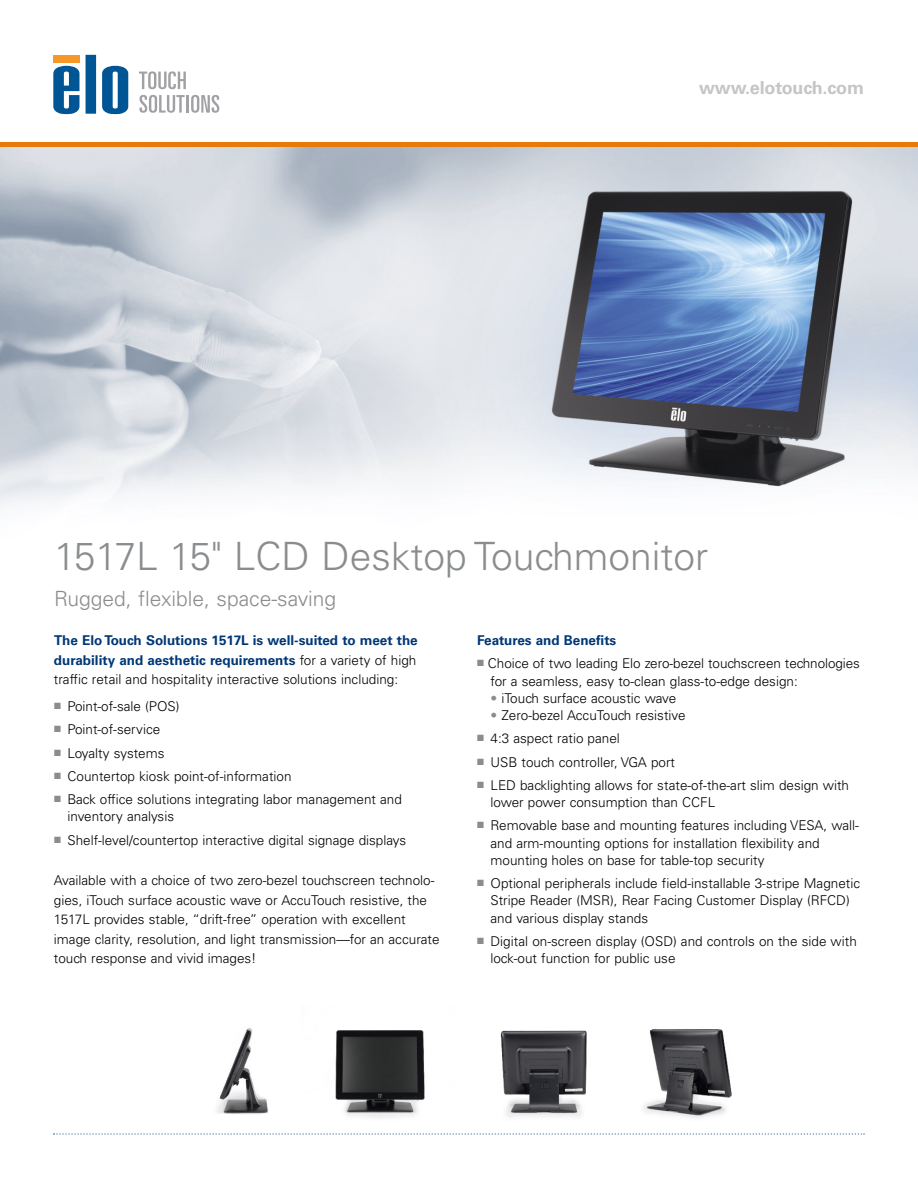
<style>
.page{position:relative;width:918px;height:1188px;background:#fff}
.page>*{position:absolute;margin:0;border:0;box-sizing:border-box;transform-origin:0 0}
.t1{font:300 39px "Univers LT Std";color:#8a8c8e}
.t2{font:300 21px "Univers LT Std";color:#8a8c8e}
.t3{font:700 18px "Univers LT Std";letter-spacing:-.01em;color:#c5c5c7}
.t4{font:300 13.5px/17.2px "Univers LT Std";color:#000}
.t5{font:700 13.5px/19.5px "Univers LT Std";color:#003776;text-align:justify}
.s1{font-weight:300;color:#000}
.s2{color:#8a8c8e}
</style>
<div class="page">
<img style="left:217px;top:1028px;width:51px;height:86px">
<img style="left:335px;top:1030px;width:90px;height:88px">
<img style="left:500px;top:1030px;width:87px;height:87px">
<img style="left:643px;top:1029px;width:89px;height:89px">
<img style="left:0;top:147px;width:918px;height:359px">
<svg style="left:86px;top:55px;width:10px;height:59px"></svg>
<svg style="left:53px;top:66px;width:26px;height:48px"></svg>
<svg style="left:102px;top:66px;width:26px;height:48px"></svg>
<div style="left:53px;top:55px;width:27px;height:7px;background:#f79727"></div>
<svg style="left:139px;top:71px;width:47px;height:18px"></svg>
<svg style="left:140px;top:95px;width:45px;height:18px"></svg>
<hr style="left:186px;top:95px;width:3px;height:18px;background:#a1a1a5">
<svg style="left:191px;top:95px;width:28px;height:18px"></svg>
<div style="left:0;top:142px;width:918px;height:5px;background:#e87a0a"></div>
<svg style="left:53px;top:1133px;width:812px;height:2px"></svg>
<h3 class="t3" style="left:699px;top:81px;width:166px">www.elotouch.com</h3>
<h1 class="t1" style="left:54px;top:542px;width:656px">1517L 15" LCD Desktop Touchmonitor</h1>
<h2 class="t2" style="left:54px;top:591px;width:284px">Rugged, flexible, space-saving</h2>
<p class="t5" style="left:54px;top:632px;width:365px">The Elo Touch Solutions 1517L is well-suited to meet the durability and aesthetic requirements <span class="s1">for a variety of high traffic retail and hospitality interactive solutions including:</span></p>
<p class="t4" style="left:54px;top:699px;width:127px"><span class="s2">■</span> Point-of-sale (POS)</p>
<p class="t4" style="left:54px;top:722px;width:108px"><span class="s2">■</span> Point-of-service</p>
<p class="t4" style="left:54px;top:745px;width:112px"><span class="s2">■</span> Loyalty systems</p>
<p class="t4" style="left:54px;top:769px;width:239px"><span class="s2">■</span> Countertop kiosk point-of-information</p>
<p class="t4" style="left:67px;top:792px;width:336px;text-indent:-13px"><span class="s2">■</span> Back office solutions integrating labor management and inventory analysis</p>
<p class="t4" style="left:54px;top:832px;width:354px"><span class="s2">■</span> Shelf-level/countertop interactive digital signage displays</p>
<p class="t4" style="left:54px;top:872px;width:387px;line-height:19.5px">Available with a choice of two zero-bezel touchscreen technolo&shy;gies, iTouch surface acoustic wave or AccuTouch resistive, the 1517L provides stable, “drift-free” operation with excellent image clarity, resolution, and light transmission—for an accurate touch response and vivid images!</p>
<p class="t5" style="left:477px;top:632px;width:141px">Features and Benefits</p>
<p class="t4" style="left:490px;top:656px;width:371px;text-indent:-13px"><span class="s2">■</span> Choice of two leading Elo zero-bezel touchscreen technologies for a seamless, easy to-clean glass-to-edge design:</p>
<p class="t4" style="left:490px;top:691px;width:187px"><span class="s2">•</span> iTouch surface acoustic wave</p>
<p class="t4" style="left:490px;top:708px;width:197px"><span class="s2">•</span> Zero-bezel AccuTouch resistive</p>
<p class="t4" style="left:477px;top:731px;width:144px"><span class="s2">■</span> 4:3 aspect ratio panel</p>
<p class="t4" style="left:477px;top:754px;width:200px"><span class="s2">■</span> USB touch controller, VGA port</p>
<p class="t4" style="left:490px;top:778px;width:360px;text-indent:-13px"><span class="s2">■</span> LED backlighting allows for state-of-the-art slim design with lower power consumption than CCFL</p>
<p class="t4" style="left:490px;top:818px;width:370px;text-indent:-13px"><span class="s2">■</span> Removable base and mounting features including VESA, wall&shy;and arm-mounting options for installation flexibility and mounting holes on base for table-top security</p>
<p class="t4" style="left:490px;top:876px;width:371px;text-indent:-13px"><span class="s2">■</span> Optional peripherals include field-installable 3-stripe Magnetic<br>Stripe Reader (MSR), Rear Facing Customer Display (RFCD) and various display stands</p>
<p class="t4" style="left:490px;top:934px;width:368px;text-indent:-13px"><span class="s2">■</span> Digital on-screen display (OSD) and controls on the side with lock-out function for public use</p>
</div>
